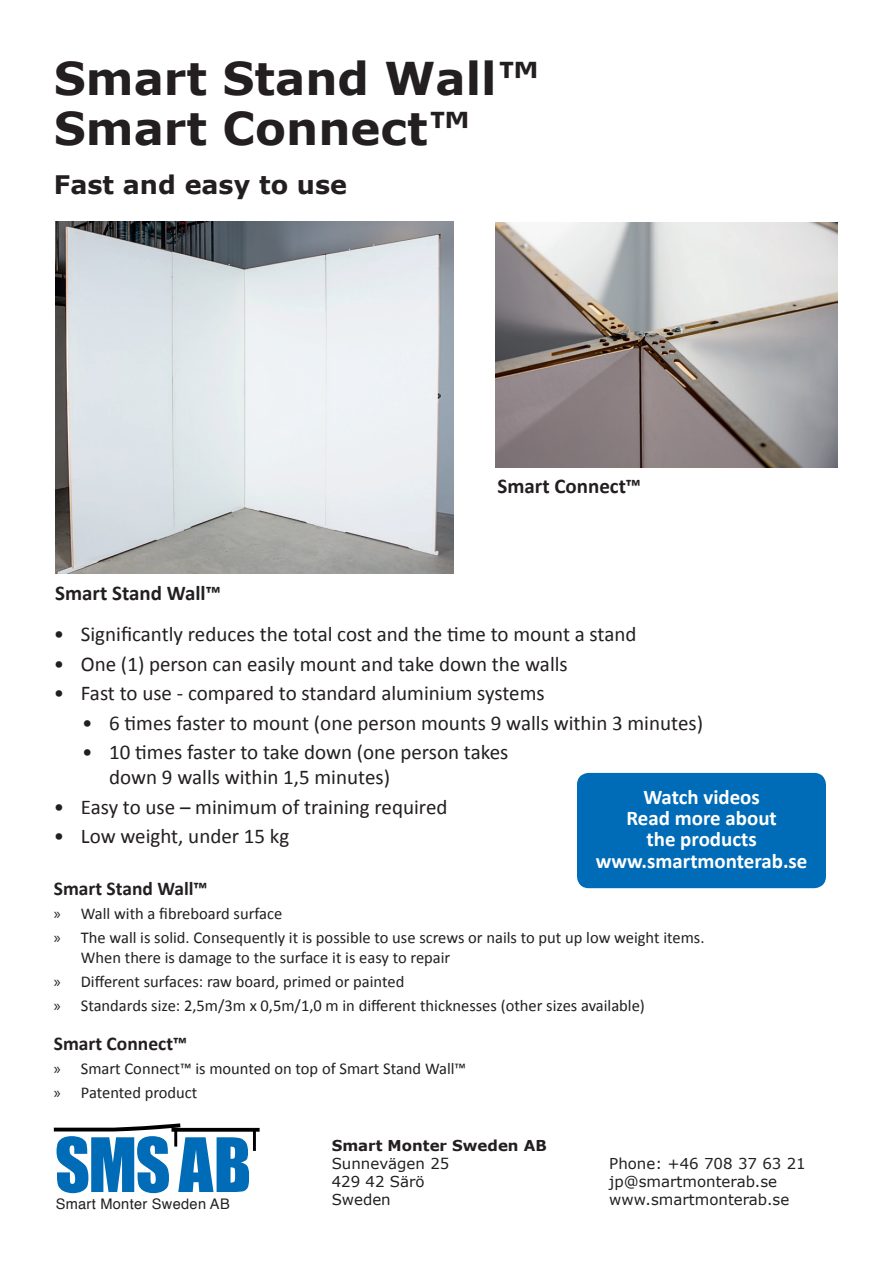
<style>
.page{position:relative;width:893px;height:1263px;background:#fff}
.page>*{position:absolute;margin:0;border:0;box-sizing:border-box;transform-origin:0 0}
.t1{font:700 45.15px/50.1px "Verdana";color:#231f20}
.t2{font:700 25.5px "Verdana";color:#231f20}
.t3{font:21px/25.2px "Calibri";color:#231f20}
.t4{font:700 21px/21.5px "Calibri";color:#fff;text-align:center}
.t5{font:700 21px "Calibri";color:#231f20}
.t6{font:700 19.5px "Calibri";color:#231f20}
.t7{font:16.5px/24px "Calibri";color:#231f20}
.t8{font:15px/18px "Verdana";color:#231f20}
.t9{font:700 15px "Verdana";color:#231f20}
.t10{font:14.55px "Helvetica";letter-spacing:.02em;color:#231f20}
.s1{font-family:"Myriad Pro"}
</style>
<div class="page">
<svg style="left:54px;top:1123px;width:206px;height:70px"></svg>
<img style="left:56px;top:221px;width:397px;height:353px">
<img style="left:495px;top:222px;width:342px;height:245px">
<div style="left:577px;top:773px;width:249px;height:115px;background:#006cb7;border-radius:12px"></div>
<h1 class="t1" style="left:54px;top:54px;width:488px">Smart Stand Wall™<br>Smart Connect™</h1>
<h2 class="t2" style="left:54px;top:168px;width:295px">Fast and easy to use</h2>
<p class="t5" style="left:55px;top:580px;width:167px">Smart Stand Wall™</p>
<p class="t5" style="left:497px;top:473px;width:145px">Smart Connect™</p>
<p class="t3" style="left:54px;top:622px;width:584px">• Significantly reduces the total cost and the time to mount a stand</p>
<p class="t3" style="left:54px;top:651px;width:515px">• One (1) person can easily mount and take down the walls</p>
<p class="t3" style="left:54px;top:680px;width:492px">• Fast to use - compared to standard aluminium systems</p>
<p class="t3" style="left:82px;top:710px;width:622px">• 6 times faster to mount (one person mounts 9 walls within 3 minutes)</p>
<p class="t3" style="left:109px;top:739px;width:401px;text-indent:-27px">• 10 times faster to take down (one person takes down 9 walls within 1,5 minutes)</p>
<p class="t3" style="left:54px;top:794px;width:395px">• Easy to use – minimum of training required</p>
<p class="t3" style="left:54px;top:823px;width:237px">• Low weight, under 15 kg</p>
<p class="t6" style="left:54px;top:876px;width:155px">Smart Stand Wall™</p>
<p class="t7" style="left:54px;top:902px;width:652px"><span class="s1">»</span> Wall with a fibreboard surface<br><span class="s1">»</span> The wall is solid. Consequently it is possible to use screws or nails to put up low weight items.</p>
<p class="t7" style="left:54px;top:945px;width:593px;text-indent:27px">When there is damage to the surface it is easy to repair<br><span class="s1">»</span> Different surfaces: raw board, primed or painted<br><span class="s1">»</span> Standards size: 2,5m/3m x 0,5m/1,0 m in different thicknesses (other sizes available)</p>
<p class="t6" style="left:54px;top:1031px;width:135px">Smart Connect™</p>
<p class="t7" style="left:54px;top:1057px;width:414px"><span class="s1">»</span> Smart Connect™ is mounted on top of Smart Stand Wall™ <span class="s1">»</span> Patented product</p>
<p class="t9" style="left:332px;top:1135px;width:217px">Smart Monter Sweden AB</p>
<p class="t8" style="left:332px;top:1154px;width:119px">Sunnevägen 25<br>429 42 Särö<br>Sweden</p>
<p class="t8" style="left:609px;top:1154px;width:198px">Phone: +46 708 37 63 21 jp@smartmonterab.se www.smartmonterab.se</p>
<p class="t4" style="left:596px;top:785px;width:213px">Watch videos<br>Read more about<br>the products www.smartmonterab.se</p>
<p class="t10" style="left:56px;top:1193px;width:175px">Smart Monter Sweden AB</p>
</div>
